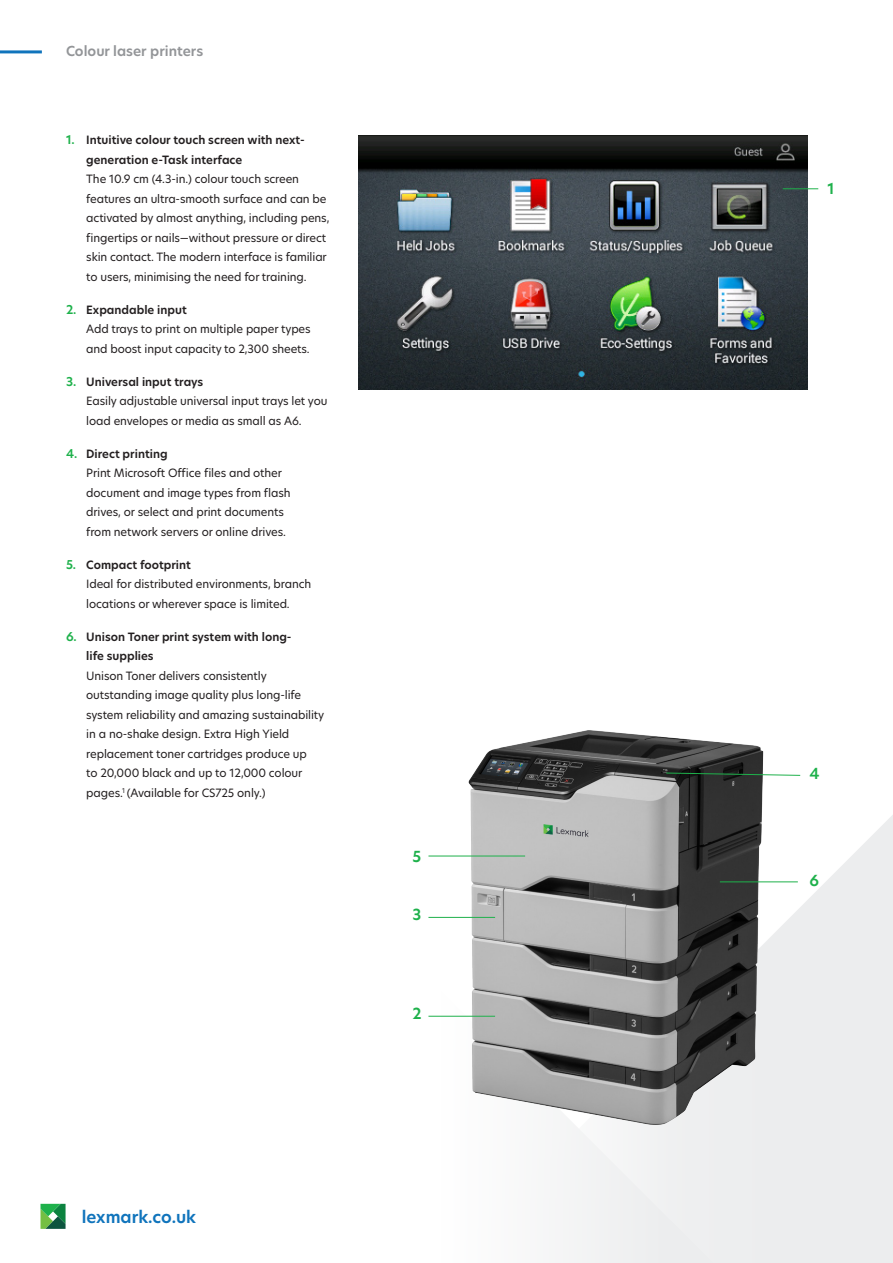
<style>
.page{position:relative;width:893px;height:1263px;background:#fff}
.page>*{position:absolute;margin:0;border:0;box-sizing:border-box;transform-origin:0 0}
.URL_Style{font:600 16.5px "TP Hero";color:#1074bc}
.Number_Style_-_no_te{font:600 15px "TP Hero";color:#1eb14b}
.Document_Label_Style{font:600 13.5px "TP Hero";color:#939598}
.Numbered_Paragraph{font:11.25px/19.5px "TP Hero";letter-spacing:-.01em;color:#231f20}
.t1{font:600 11.25px/19.5px "TP Hero";color:#231f20}
.s1{font-size:12px;color:#1eb14b}
</style>
<div class="page">
<hr style="left:0;top:50px;width:42px;height:3px;background:#1074bc">
<svg style="left:41px;top:1204px;width:25px;height:25px"></svg>
<svg style="left:727px;top:815px;width:166px;height:448px;background:#eeeff0"></svg>
<svg style="left:428px;top:855px;width:299px;height:408px"></svg>
<img style="left:461px;top:730px;width:313px;height:401px">
<hr style="left:428px;top:917px;width:67px;height:1px;background:#1eb14b">
<svg style="left:666px;top:772px;width:135px;height:4px"></svg>
<hr style="left:720px;top:881px;width:78px;height:1px;background:#1eb14b">
<hr style="left:428px;top:856px;width:97px;height:1px;background:#1eb14b">
<img style="left:358px;top:135px;width:450px;height:255px">
<hr style="left:783px;top:188px;width:35px;height:1px;background:#1eb14b">
<hr style="left:428px;top:1016px;width:67px;height:1px;background:#1eb14b">
<p class="Document_Label_Style" style="left:66px;top:42px;width:139px">Colour laser printers</p>
<p class="t1" style="left:86px;top:130px;width:220px;text-indent:-20px"><span class="s1">1.</span> Intuitive colour touch screen with next&shy;generation e-Task interface</p>
<p class="Numbered_Paragraph" style="left:86px;top:169px;width:245px">The 10.9 cm (4.3-in.) colour touch screen features an ultra-smooth surface and can be activated by almost anything, including pens, fingertips or nails—without pressure or direct skin contact. The modern interface is familiar to users, minimising the need for training.</p>
<p class="t1" style="left:66px;top:300px;width:122px"><span class="s1">2.</span> Expandable input</p>
<p class="Numbered_Paragraph" style="left:86px;top:319px;width:226px">Add trays to print on multiple paper types and boost input capacity to 2,300 sheets.</p>
<p class="t1" style="left:66px;top:372px;width:139px"><span class="s1">3.</span> Universal input trays</p>
<p class="Numbered_Paragraph" style="left:86px;top:391px;width:243px">Easily adjustable universal input trays let you load envelopes or media as small as A6.</p>
<p class="t1" style="left:66px;top:444px;width:103px"><span class="s1">4.</span> Direct printing</p>
<p class="Numbered_Paragraph" style="left:86px;top:463px;width:206px">Print Microsoft Office files and other document and image types from flash drives, or select and print documents from network servers or online drives.</p>
<p class="t1" style="left:66px;top:555px;width:126px"><span class="s1">5.</span> Compact footprint</p>
<p class="Numbered_Paragraph" style="left:86px;top:574px;width:227px">Ideal for distributed environments, branch locations or wherever space is limited.</p>
<p class="t1" style="left:86px;top:627px;width:207px;text-indent:-20px"><span class="s1">6.</span> Unison Toner print system with long&shy;life supplies</p>
<p class="Numbered_Paragraph" style="left:86px;top:665px;width:240px">Unison Toner delivers consistently outstanding image quality plus long-life system reliability and amazing sustainability in a no-shake design. Extra High Yield replacement toner cartridges produce up<br>to 20,000 black and up to 12,000 colour pages.<sup>1</sup> (Available for CS725 only.)</p>
<p class="URL_Style" style="left:82px;top:1206px;width:116px">lexmark.co.uk</p>
<p class="Number_Style_-_no_te" style="left:412px;top:846px;width:10px">5</p>
<p class="Number_Style_-_no_te" style="left:412px;top:904px;width:10px">3</p>
<p class="Number_Style_-_no_te" style="left:412px;top:1003px;width:11px">2</p>
<p class="Number_Style_-_no_te" style="left:827px;top:178px;width:9px">1</p>
<p class="Number_Style_-_no_te" style="left:809px;top:764px;width:12px">4</p>
<p class="Number_Style_-_no_te" style="left:809px;top:870px;width:11px">6</p>
</div>
